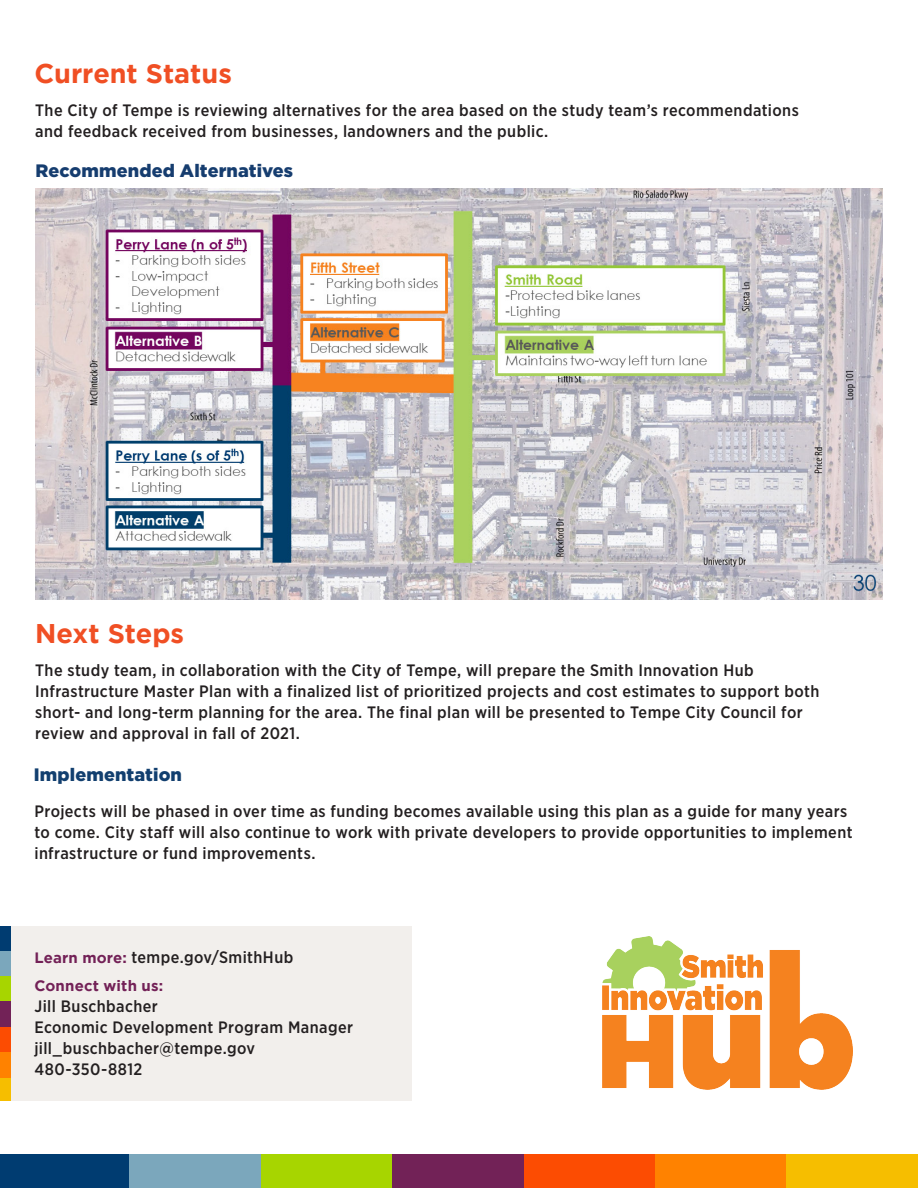
<style>
.page{position:relative;width:918px;height:1188px;background:#fff}
.page>*{position:absolute;margin:0;border:0;box-sizing:border-box;transform-origin:0 0}
.Heading_1_Left_ADA{font:700 27px "Gotham";letter-spacing:-.005em;color:#f04f24}
.Heading_2_Left__ADA{font:900 18px "Gotham";letter-spacing:.005em;color:#163d6f}
.Heading_2_Left__ADA-2{font:900 18px "Gotham";letter-spacing:.01em;color:#123f6f}
.Body_Left{font:500 16.5px/21px "Gotham Narrow";letter-spacing:.025em;color:#231f20}
.Heading_3_Left__ADA{font:500 16.5px/21px "Gotham Narrow";letter-spacing:.025em;color:#231f20}
.Heading_3_Left__ADA-2{font:700 15px "Gotham";letter-spacing:.01em;color:#732157}
.s1{font-family:"Gotham";font-weight:700;font-size:15px;color:#732157}
</style>
<div class="page">
<div style="left:0;top:1154px;width:131px;height:34px;background:#003c71"></div>
<div style="left:130px;top:1154px;width:131px;height:34px;background:#7ba7bc"></div>
<div style="left:261px;top:1154px;width:132px;height:34px;background:#a7d500"></div>
<div style="left:393px;top:1154px;width:131px;height:34px;background:#722257"></div>
<div style="left:524px;top:1154px;width:131px;height:34px;background:#fc4c02"></div>
<div style="left:655px;top:1154px;width:132px;height:34px;background:#ff8200"></div>
<div style="left:787px;top:1154px;width:131px;height:34px;background:#f6be00"></div>
<div style="left:0;top:926px;width:412px;height:174px;background:#f2efec"></div>
<img style="left:36px;top:189px;width:847px;height:411px">
<div style="left:0;top:926px;width:10px;height:25px;background:#003c71"></div>
<div style="left:0;top:951px;width:10px;height:26px;background:#7ba7bc"></div>
<div style="left:0;top:977px;width:10px;height:25px;background:#a7d500"></div>
<div style="left:0;top:1002px;width:10px;height:25px;background:#722257"></div>
<div style="left:0;top:1027px;width:10px;height:25px;background:#fc4c02"></div>
<div style="left:0;top:1052px;width:10px;height:26px;background:#ff8200"></div>
<div style="left:0;top:1078px;width:10px;height:22px;background:#f6be00"></div>
<img style="left:603px;top:937px;width:249px;height:152px">
<h1 class="Heading_1_Left_ADA" style="left:34px;top:58px;width:199px">Current Status</h1>
<p class="Body_Left" style="left:35px;top:100px;width:765px">The City of Tempe is reviewing alternatives for the area based on the study team’s recommendations and feedback received from businesses, landowners and the public.</p>
<h1 class="Heading_2_Left__ADA" style="left:36px;top:160px;width:259px">Recommended Alternatives</h1>
<h1 class="Heading_1_Left_ADA" style="left:35px;top:617px;width:150px">Next Steps</h1>
<p class="Body_Left" style="left:35px;top:660px;width:786px">The study team, in collaboration with the City of Tempe, will prepare the Smith Innovation Hub Infrastructure Master Plan with a finalized list of prioritized projects and cost estimates to support both short- and long-term planning for the area. The final plan will be presented to Tempe City Council for review and approval in fall of 2021.</p>
<h1 class="Heading_2_Left__ADA-2" style="left:34px;top:764px;width:150px">Implementation</h1>
<p class="Body_Left" style="left:34px;top:800px;width:820px">Projects will be phased in over time as funding becomes available using this plan as a guide for many years to come. City staff will also continue to work with private developers to provide opportunities to implement infrastructure or fund improvements.</p>
<h1 class="Heading_3_Left__ADA" style="left:34px;top:946px;width:260px"><span class="s1">Learn more:</span> tempe.gov/SmithHub</h1>
<h1 class="Heading_3_Left__ADA-2" style="left:34px;top:977px;width:130px">Connect with us:</h1>
<h1 class="Heading_3_Left__ADA" style="left:34px;top:996px;width:320px">Jill Buschbacher<br>Economic Development Program Manager jill_buschbacher@tempe.gov<br>480-350-8812</h1>
</div>
